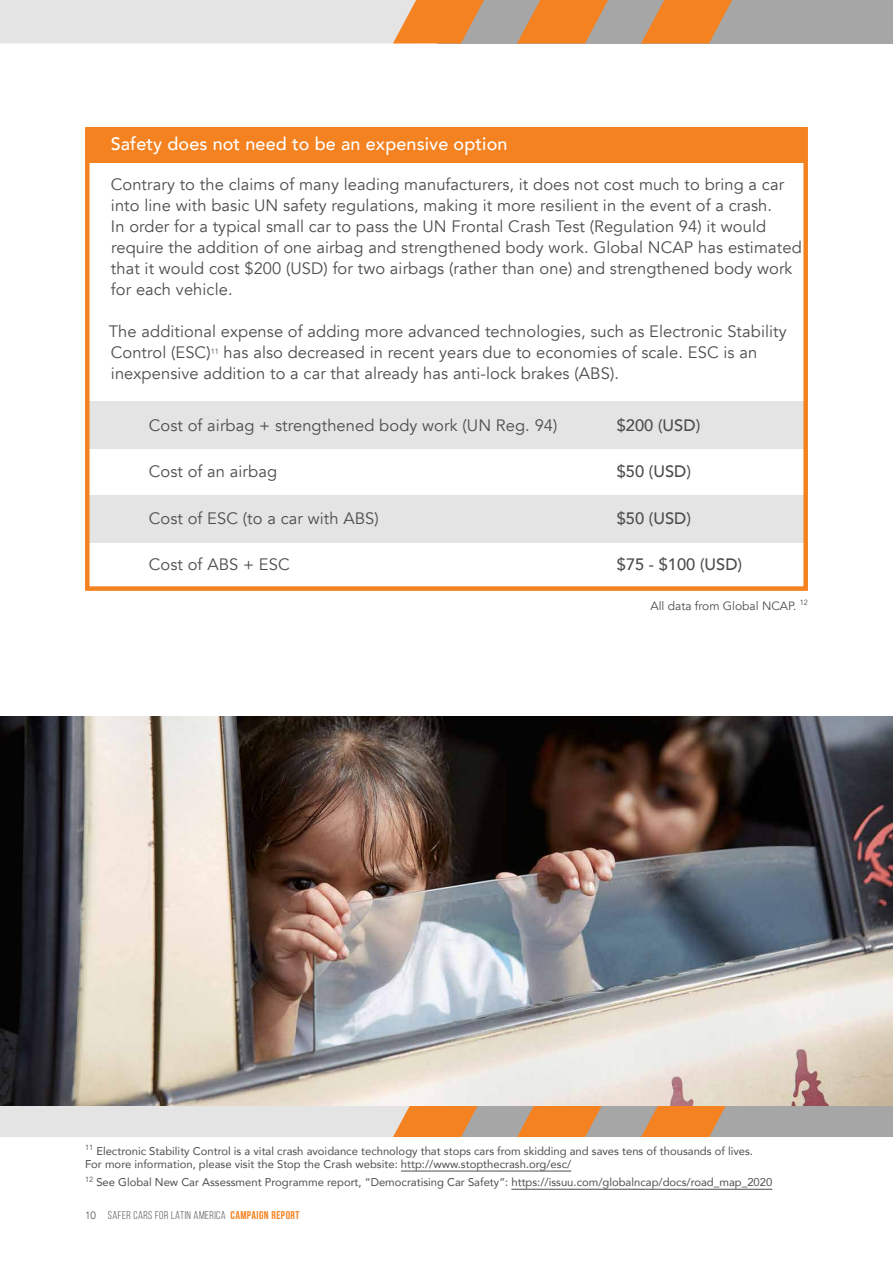
<style>
.page{position:relative;width:893px;height:1263px;background:#fff}
.page>*{position:absolute;margin:0;border:0;box-sizing:border-box;transform-origin:0 0}
.t1{font:500 18px "Avenir";letter-spacing:.005em;color:#fff}
.t2{font:16.5px/21px "Avenir";letter-spacing:.005em;color:#4d4d4f}
.t3{font:500 16.5px "Avenir";color:#4d4d4f}
.t4{font:12px "Avenir";color:#4d4d4f}
.t5{font:11.25px/13.5px "Avenir";color:#4d4d4f}
.t6{font:11.25px "Bebas Neue";letter-spacing:.04em;color:#4d4d4f}
.s1{font-family:"Avenir";font-weight:300;font-size:10.5px}
.s2{color:#f58220}
</style>
<div class="page">
<div style="left:437px;top:0;width:456px;height:43px;background:#a6a6a7"></div>
<svg style="left:0;top:0;width:484px;height:43px;background:#e4d4c7"></svg>
<svg style="left:517px;top:0;width:91px;height:43px"></svg>
<svg style="left:641px;top:0;width:91px;height:43px"></svg>
<div style="left:438px;top:1081px;width:455px;height:56px;background:#a6a6a7"></div>
<svg style="left:0;top:1105px;width:491px;height:32px;background:#e2d2c5"></svg>
<svg style="left:517px;top:1105px;width:98px;height:32px"></svg>
<svg style="left:641px;top:1105px;width:98px;height:32px"></svg>
<div style="left:87px;top:401px;width:719px;height:48px;background:#e4e4e4"></div>
<div style="left:87px;top:496px;width:719px;height:47px;background:#e4e4e4"></div>
<div style="left:85px;top:127px;width:723px;height:464px;border:4px solid #f58220"></div>
<div style="left:87px;top:127px;width:719px;height:35px;background:#f58220"></div>
<hr style="left:401px;top:1171px;width:170px;height:1px;background:#4d4d4f">
<hr style="left:511px;top:1189px;width:261px;height:1px;background:#4d4d4f">
<img style="left:0;top:717px;width:893px;height:388px">
<p class="t1" style="left:111px;top:128px;width:398px">Safety does not need to be an expensive option</p>
<p class="t2" style="left:111px;top:174px;width:692px">Contrary to the claims of many leading manufacturers, it does not cost much to bring a car into line with basic UN safety regulations, making it more resilient in the event of a crash.<br>In order for a typical small car to pass the UN Frontal Crash Test (Regulation 94) it would require the addition of one airbag and strengthened body work. Global NCAP has estimated that it would cost $200 (USD) for two airbags (rather than one) and strengthened body work for each vehicle.</p>
<p class="t2" style="left:109px;top:321px;width:679px">The additional expense of adding more advanced technologies, such as Electronic Stability<br>Control (ESC)<sup>11</sup> has also decreased in recent years due to economies of scale. ESC is an inexpensive addition to a car that already has anti-lock brakes (ABS).</p>
<p class="t2" style="left:149px;top:415px;width:410px">Cost of airbag + strengthened body work (UN Reg. 94)</p>
<p class="t3" style="left:617px;top:411px;width:85px">$200 (USD)</p>
<p class="t2" style="left:149px;top:462px;width:130px">Cost of an airbag</p>
<p class="t3" style="left:617px;top:457px;width:76px">$50 (USD)</p>
<p class="t2" style="left:149px;top:508px;width:232px">Cost of ESC (to a car with ABS)</p>
<p class="t3" style="left:617px;top:504px;width:76px">$50 (USD)</p>
<p class="t2" style="left:149px;top:555px;width:142px">Cost of ABS + ESC</p>
<p class="t3" style="left:617px;top:550px;width:127px">$75 - $100 (USD)</p>
<p class="t4" style="left:650px;top:598px;width:159px">All data from Global NCAP. <sup>12</sup></p>
<p class="t5" style="left:85px;top:1143px;width:670px"><sup>11</sup> Electronic Stability Control is a vital crash avoidance technology that stops cars from skidding and saves tens of thousands of lives.<br>For more information, please visit the Stop the Crash website: http://www.stopthecrash.org/esc/</p>
<p class="t5" style="left:85px;top:1175px;width:689px"><sup>12</sup> See Global New Car Assessment Programme report, “Democratising Car Safety”: https://issuu.com/globalncap/docs/road_map_2020</p>
<p class="t6" style="left:85px;top:1209px;width:216px"><span class="s1">10</span> SAFER CARS FOR LATIN AMERICA <span class="s2">CAMPAIGN REPORT</span></p>
</div>
